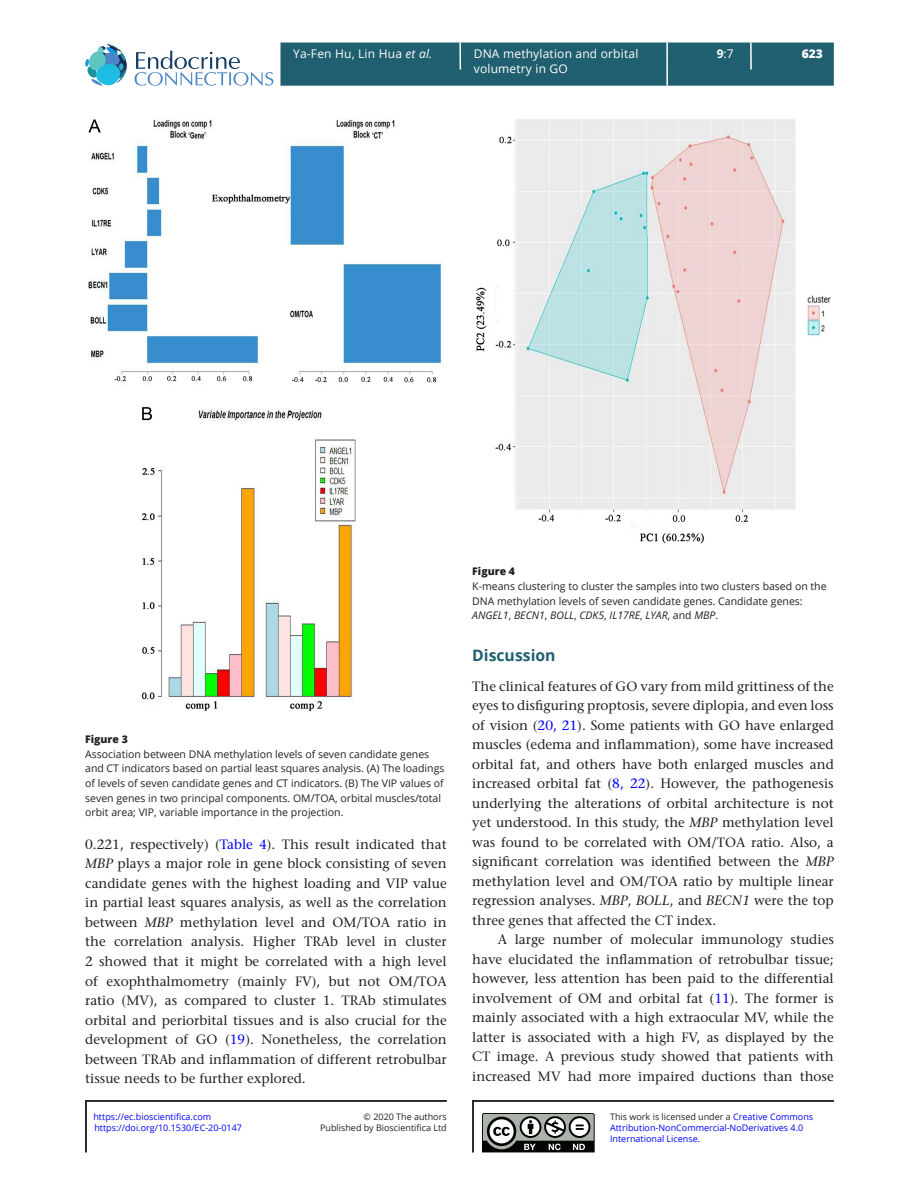
<style>
.page{position:relative;width:919px;height:1187px;background:#fff}
.page>*{position:absolute;margin:0;border:0;box-sizing:border-box;transform-origin:0 0}
.t1{font:700 15.75px "Open Sans";color:#205f6f}
.TXT{font:500 13.5px/19.5px "Stone Serif Std";color:#231f20;text-align:justify}
.TXI{font:500 13.5px/19.5px "Stone Serif Std";color:#231f20;text-align:justify}
.t2{font:12px/14.7px "Open Sans";letter-spacing:.015em;color:#fff}
.t3{font:800 12px "Open Sans";color:#fff}
.FC{font:10.5px/14.7px "Open Sans";color:#231f20}
.FC-2{font:800 10.5px "Open Sans";color:#231f20}
.t4{font:9px/11.2px "Open Sans";color:#00f}
.t5{font:9px/11.6px "Open Sans";color:#231f20;text-align:right}
.s1{font-style:italic}
.s2{font-weight:700}
.s3{color:#00f}
.s4{color:#231f20}
</style>
<div class="page">
<div style="left:280px;top:43px;width:553px;height:43px;background:#205f6f;border:2px solid #205f6f"></div>
<svg style="left:750px;top:43px;width:1px;height:27px"></svg>
<hr style="left:666px;top:43px;width:2px;height:43px;background:#fff">
<hr style="left:459px;top:43px;width:2px;height:27px;background:#fff">
<svg style="left:134px;top:51px;width:139px;height:35px"></svg>
<svg style="left:85px;top:44px;width:42px;height:42px"></svg>
<img style="left:88px;top:119px;width:355px;height:593px">
<img style="left:476px;top:119px;width:355px;height:425px">
<svg style="left:482px;top:1113px;width:113px;height:40px"></svg>
<hr style="left:85px;top:1100px;width:361px;height:1px;background:#231f20">
<hr style="left:85px;top:1100px;width:2px;height:52px;background:#231f20">
<hr style="left:472px;top:1100px;width:361px;height:1px;background:#231f20">
<hr style="left:472px;top:1100px;width:1px;height:52px;background:#231f20">
<p class="t2" style="left:293px;top:46px;width:141px">Ya-Fen Hu, Lin Hua <span class="s1">et al.</span></p>
<p class="t2" style="left:474px;top:46px;width:166px">DNA methylation and orbital volumetry in GO</p>
<p class="t2" style="left:716px;top:46px;width:18px"><span class="s2">9</span>:7</p>
<p class="t3" style="left:801px;top:45px;width:23px">623</p>
<p class="FC-2" style="left:85px;top:731px;width:44px">Figure 3</p>
<p class="FC" style="left:85px;top:746px;width:361px">Association between DNA methylation levels of seven candidate genes and CT indicators based on partial least squares analysis. (A) The loadings of levels of seven candidate genes and CT indicators. (B) The VIP values of seven genes in two principal components. OM/TOA, orbital muscles/total orbit area; VIP, variable importance in the projection.</p>
<p class="TXT" style="left:85px;top:834px;width:363px">0.221, respectively) (<span class="s3">Table 4</span>). This result indicated that <span class="s1">MBP</span> plays a major role in gene block consisting of seven candidate genes with the highest loading and VIP value in partial least squares analysis, as well as the correlation between <span class="s1">MBP</span> methylation level and OM/TOA ratio in the correlation analysis. Higher TRAb level in cluster 2 showed that it might be correlated with a high level of exophthalmometry (mainly FV), but not OM/TOA ratio (MV), as compared to cluster 1. TRAb stimulates orbital and periorbital tissues and is also crucial for the development of GO (<span class="s3">19</span>). Nonetheless, the correlation between TRAb and inflammation of different retrobulbar tissue needs to be further explored.</p>
<p class="t4" style="left:93px;top:1110px;width:119px">https://ec.bioscientifica.com</p>
<p class="t5" style="left:320px;top:1110px;width:128px">© 2020 The authors<br>Published by Bioscientifica Ltd</p>
<p class="t4" style="left:94px;top:1122px;width:149px">https://doi.org/10.1530/EC-20-0147</p>
<p class="FC-2" style="left:472px;top:563px;width:44px">Figure 4</p>
<p class="FC" style="left:472px;top:578px;width:356px">K-means clustering to cluster the samples into two clusters based on the<br>DNA methylation levels of seven candidate genes. Candidate genes:<br><span class="s1">ANGEL1</span>, <span class="s1">BECN1</span>, <span class="s1">BOLL</span>, <span class="s1">CDK5</span>, <span class="s1">IL17RE</span>, <span class="s1">LYAR</span>, and <span class="s1">MBP</span>.</p>
<h1 class="t1" style="left:472px;top:644px;width:85px">Discussion</h1>
<p class="TXT" style="left:472px;top:676px;width:363px">The clinical features of GO vary from mild grittiness of the eyes to disfiguring proptosis, severe diplopia, and even loss of vision (<span class="s3">20, 21</span>). Some patients with GO have enlarged muscles (edema and inflammation), some have increased orbital fat, and others have both enlarged muscles and increased orbital fat (<span class="s3">8, 22</span>). However, the pathogenesis underlying the alterations of orbital architecture is not yet understood. In this study, the <span class="s1">MBP</span> methylation level was found to be correlated with OM/TOA ratio. Also, a significant correlation was identified between the <span class="s1">MBP </span>methylation level and OM/TOA ratio by multiple linear regression analyses. <span class="s1">MBP</span>, <span class="s1">BOLL</span>, and <span class="s1">BECN1</span> were the top three genes that affected the CT index.</p>
<p class="TXI" style="left:472px;top:929px;width:363px;text-indent:26px">A large number of molecular immunology studies have elucidated the inflammation of retrobulbar tissue; however, less attention has been paid to the differential involvement of OM and orbital fat (<span class="s3">11</span>). The former is mainly associated with a high extraocular MV, while the latter is associated with a high FV, as displayed by the CT image. A previous study showed that patients with increased MV had more impaired ductions than those</p>
<p class="t4" style="left:610px;top:1110px;width:204px"><span class="s4">This work is licensed under a</span> Creative Commons<br>Attribution-NonCommercial-NoDerivatives 4.0<br>International License.</p>
</div>
